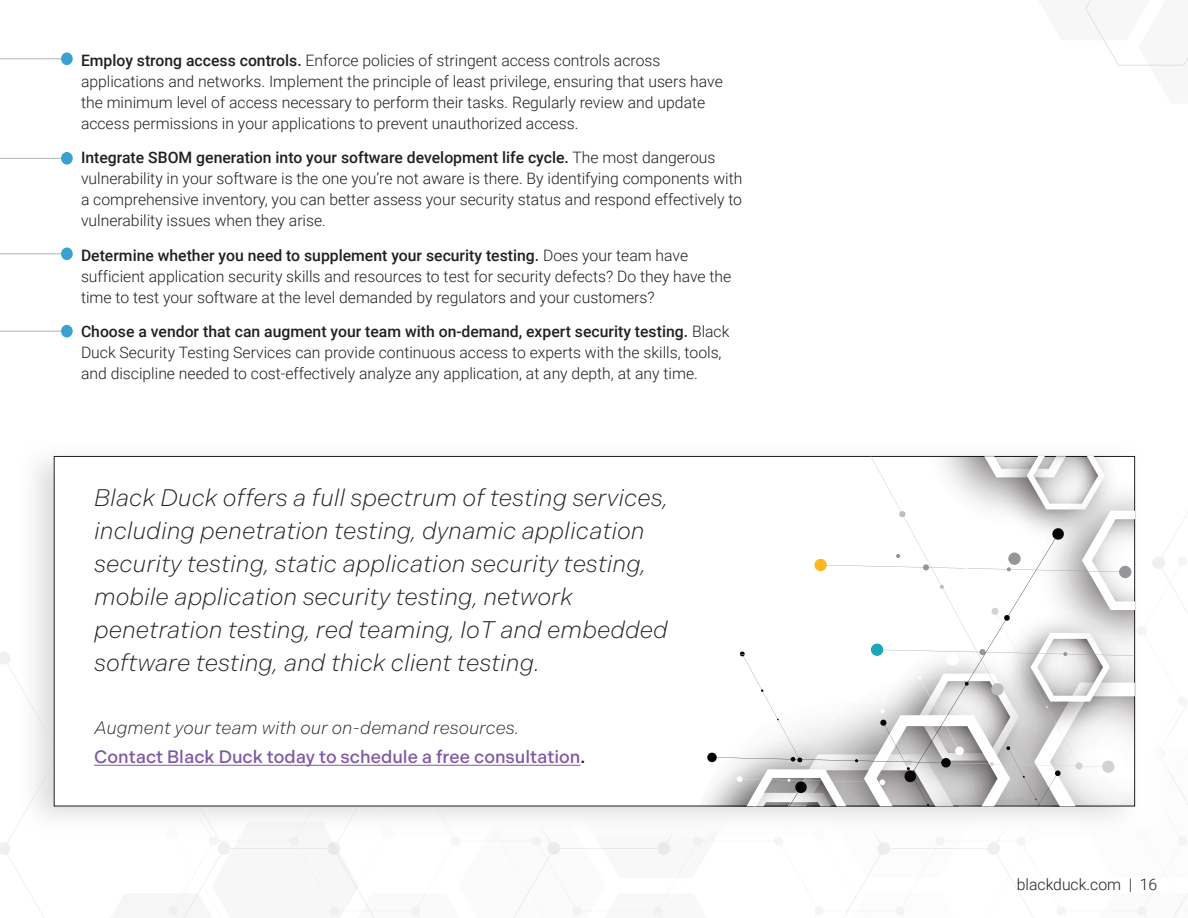
<style>
.page{position:relative;width:1188px;height:918px;background:#fff}
.page>*{position:absolute;margin:0;border:0;box-sizing:border-box;transform-origin:0 0}
.PULL_QUOTE{font:italic 300 24px/33px "Indivisible";color:#231f20}
.PULL_QUOTE-2{font:500 18px "Indivisible";color:#7f58a4}
.PULL_QUOTE-3{font:italic 300 18px "Indivisible";color:#231f20}
.BODY_COPY{font:300 15.75px/21px "Roboto";color:#231f20}
.s1{font-weight:500}
.s2{color:#231f20}
</style>
<div class="page">
<svg style="left:1085px;top:0;width:103px;height:66px"></svg>
<div style="left:18px;top:440px;width:1126px;height:396px;background:#d1d2d4;opacity:.75"></div>
<div style="left:54px;top:456px;width:1081px;height:350px;background:#fff"></div>
<hr style="left:0;top:59px;width:67px;height:1px;background:#b2b4b3">
<div style="left:61px;top:52px;width:12px;height:13px;background:#3ba1d1;border-radius:50%"></div>
<hr style="left:0;top:254px;width:67px;height:1px;background:#b2b4b3">
<div style="left:61px;top:247px;width:12px;height:13px;background:#3ba1d1;border-radius:50%"></div>
<hr style="left:0;top:331px;width:67px;height:1px;background:#b2b4b3">
<div style="left:61px;top:325px;width:12px;height:13px;background:#3ba1d1;border-radius:50%"></div>
<hr style="left:0;top:158px;width:67px;height:1px;background:#b2b4b3">
<div style="left:61px;top:152px;width:12px;height:13px;background:#3ba1d1;border-radius:50%"></div>
<svg style="left:88px;top:456px;width:1100px;height:462px"></svg>
<p class="BODY_COPY" style="left:81px;top:49px;width:643px"><span class="s1">Employ strong access controls.</span> Enforce policies of stringent access controls across applications and networks. Implement the principle of least privilege, ensuring that users have the minimum level of access necessary to perform their tasks. Regularly review and update access permissions in your applications to prevent unauthorized access.</p>
<p class="BODY_COPY" style="left:81px;top:147px;width:663px"><span class="s1">Integrate SBOM generation into your software development life cycle.</span> The most dangerous vulnerability in your software is the one you’re not aware is there. By identifying components with a comprehensive inventory, you can better assess your security status and respond effectively to vulnerability issues when they arise.</p>
<p class="BODY_COPY" style="left:81px;top:244px;width:652px"><span class="s1">Determine whether you need to supplement your security testing.</span> Does your team have sufficient application security skills and resources to test for security defects? Do they have the time to test your software at the level demanded by regulators and your customers?</p>
<p class="BODY_COPY" style="left:81px;top:321px;width:650px"><span class="s1">Choose a vendor that can augment your team with on-demand, expert security testing.</span> Black<br>Duck Security Testing Services can provide continuous access to experts with the skills, tools, and discipline needed to cost-effectively analyze any application, at any depth, at any time.</p>
<p class="PULL_QUOTE" style="left:94px;top:481px;width:576px">Black Duck offers a full spectrum of testing services, including penetration testing, dynamic application security testing, static application security testing, mobile application security testing, network penetration testing, red teaming, IoT and embedded software testing, and thick client testing.</p>
<p class="PULL_QUOTE-3" style="left:94px;top:718px;width:426px">Augment your team with our on-demand resources.</p>
<p class="PULL_QUOTE-2" style="left:94px;top:747px;width:493px">Contact Black Duck today to schedule a free consultation<span class="s2">.</span></p>
<p class="BODY_COPY" style="left:1017px;top:874px;width:142px">blackduck.com | 16</p>
</div>
